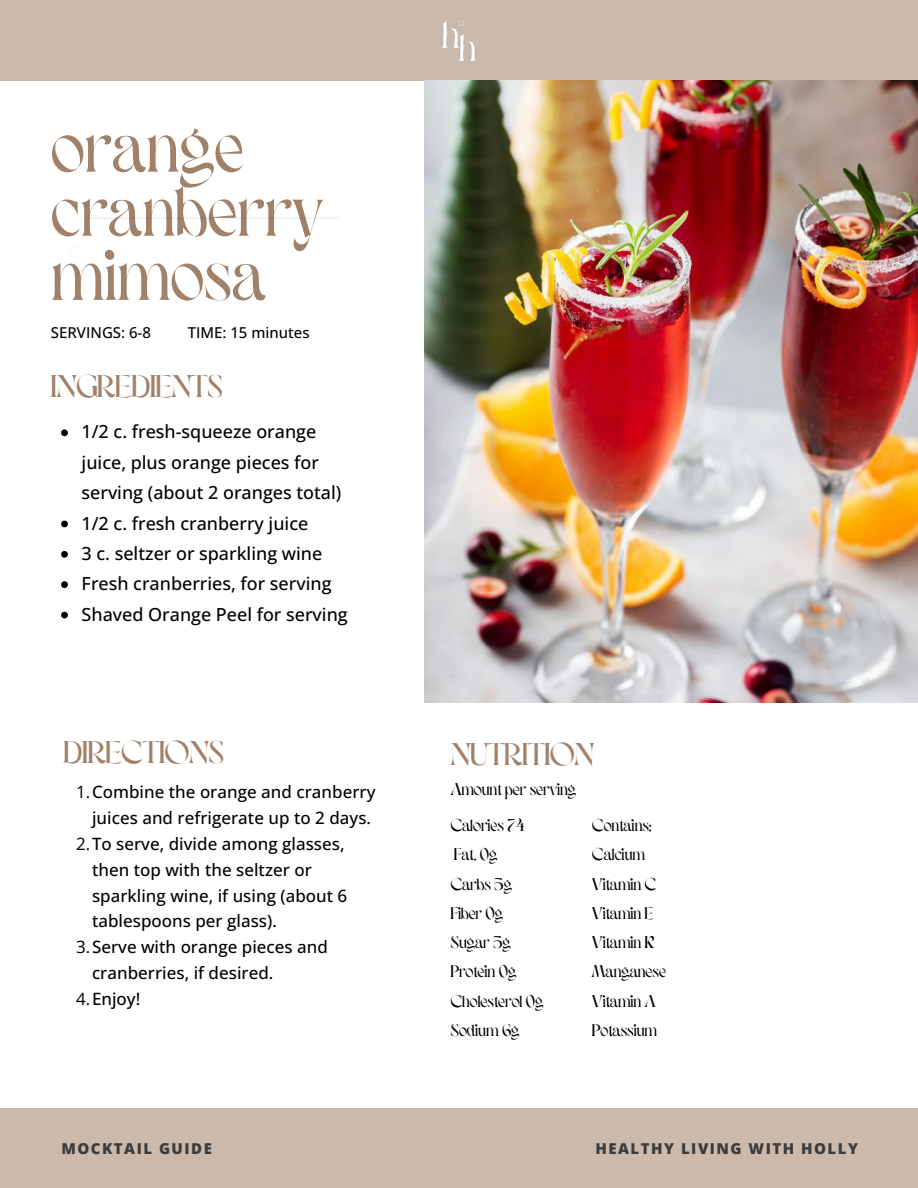
<style>
.page{position:relative;width:918px;height:1188px;background:#fff}
.page>*{position:absolute;margin:0;border:0;box-sizing:border-box;transform-origin:0 0}
.t1{font:300 72px/64.2px "Clever";color:#a0816a}
.t2{font:300 31.5px "Clever";color:#a0816a}
.t3{font:500 18px/30.3px "Open Sans";color:#000}
.t4{font:500 16.95px "Open Sans";color:#000}
.t5{font:300 16.95px/29.2px "Clever";color:#000}
.t6{font:800 15px "Open Sans";letter-spacing:.1em;color:#3b3b3b}
.t7{font:500 15px "Open Sans";color:#000}
.s1{font-weight:400}
</style>
<div class="page">
<hr style="left:85px;top:217px;width:254px;height:2px;background:#000">
<svg style="left:61px;top:429px;width:7px;height:7px"></svg>
<svg style="left:61px;top:521px;width:7px;height:6px"></svg>
<svg style="left:61px;top:551px;width:7px;height:7px"></svg>
<svg style="left:61px;top:581px;width:7px;height:7px"></svg>
<svg style="left:61px;top:612px;width:7px;height:6px"></svg>
<div style="left:0;top:0;width:918px;height:81px;background:#cbb9ab"></div>
<img style="left:424px;top:18px;width:75px;height:63px">
<div style="left:0;top:1108px;width:917px;height:80px;background:#cbb9ab"></div>
<img style="left:424px;top:81px;width:494px;height:622px">
<h1 class="t1" style="left:51px;top:119px;width:274px">orange cranberry mimosa</h1>
<p class="t7" style="left:51px;top:322px;width:102px">SERVINGS: 6-8</p>
<p class="t7" style="left:188px;top:322px;width:123px">TIME: 15 minutes</p>
<h2 class="t2" style="left:51px;top:372px;width:173px">INGREDIENTS</h2>
<p class="t3" style="left:82px;top:416px;width:268px">1/2 c. fresh-squeeze orange juice, plus orange pieces for serving (about 2 oranges total)<br>1/2 c. fresh cranberry juice<br>3 c. seltzer or sparkling wine<br>Fresh cranberries, for serving<br>Shaved Orange Peel for serving</p>
<h2 class="t2" style="left:63px;top:739px;width:163px">DIRECTIONS</h2>
<p class="t4" style="left:76px;top:780px;width:301px"><span class="s1">1.</span>Combine the orange and cranberry</p>
<p class="t4" style="left:92px;top:806px;width:281px">juices and refrigerate up to 2 days.</p>
<p class="t4" style="left:76px;top:832px;width:270px"><span class="s1">2.</span>To serve, divide among glasses,</p>
<p class="t4" style="left:92px;top:858px;width:221px">then top with the seltzer or</p>
<p class="t4" style="left:92px;top:883px;width:257px">sparkling wine, if using (about 6</p>
<p class="t4" style="left:92px;top:909px;width:186px">tablespoons per glass).</p>
<p class="t4" style="left:76px;top:935px;width:253px"><span class="s1">3.</span>Serve with orange pieces and</p>
<p class="t4" style="left:92px;top:961px;width:183px">cranberries, if desired.</p>
<p class="t4" style="left:76px;top:987px;width:66px"><span class="s1">4.</span>Enjoy!</p>
<h2 class="t2" style="left:451px;top:741px;width:145px">NUTRITION</h2>
<p class="t5" style="left:451px;top:772px;width:127px;line-height:36.5px">Amount per serving<br>Calories 74</p>
<p class="t5" style="left:451px;top:841px;width:94px">Fat. 0g<br>Carbs 5g<br>Fiber 0g<br>Sugar 5g<br>Protein 0g<br>Cholesterol 0g<br>Sodium 6g</p>
<p class="t5" style="left:592px;top:812px;width:75px">Contains:<br>Calcium<br>Vitamin C<br>Vitamin E<br>Vitamin K<br>Manganese<br>Vitamin A<br>Potassium</p>
<p class="t6" style="left:61px;top:1138px;width:152px">MOCKTAIL GUIDE</p>
<p class="t6" style="left:596px;top:1138px;width:264px">HEALTHY LIVING WITH HOLLY</p>
</div>
